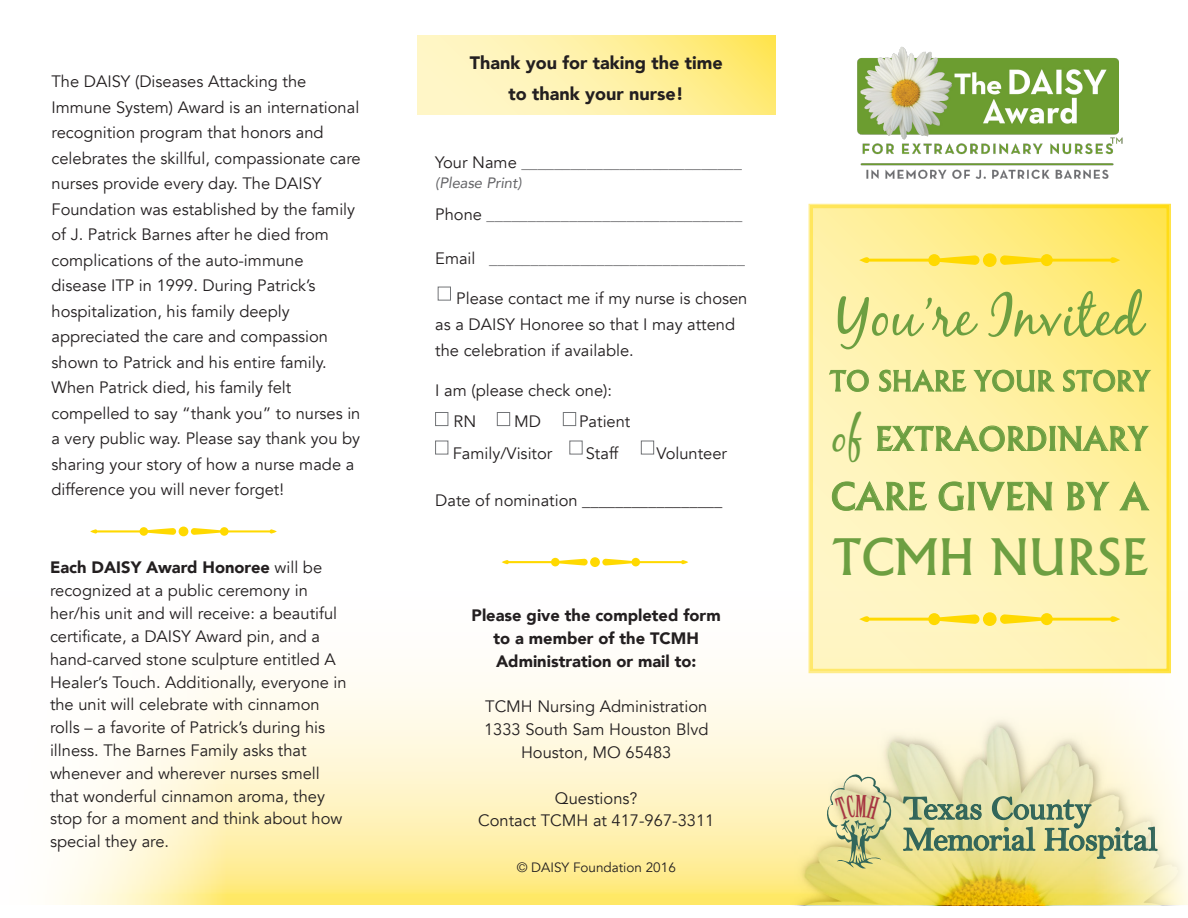
<style>
.page{position:relative;width:1188px;height:918px;background:#fff}
.page>*{position:absolute;margin:0;border:0;box-sizing:border-box;transform-origin:0 0}
.t1{font:57px "Black Jack";color:#6d9f41}
.t2{font:500 48px "Albertus";color:#6d9f41}
.t3{font:500 36px "Albertus";color:#6d9f41}
.t4{font:33.6px/31px "Bell";letter-spacing:-.015em;color:#32665a}
.t5{font:500 31.5px "Albertus";color:#6d9f41}
.t6{font:500 27px "Albertus";color:#6d9f41}
.t7{font:900 18px/30.6px "Avenir";color:#231f20;text-align:center}
.t8{font:16.5px/25.5px "Avenir";color:#231f20}
.t9{font:16.5px "Avenir";color:#636366}
.t10{font:900 16.5px/22.8px "Avenir";color:#231f20;text-align:center}
.t11{font:italic 15px "Avenir";letter-spacing:-.005em;color:#636366}
.t12{font:13.5px "Avenir";color:#231f20}
.s1{font-weight:900}
.s2{color:#231f20}
.s3{font-family:"Black Jack";font-weight:400;font-size:45px}
</style>
<div class="page">
<svg style="left:227px;top:573px;width:866px;height:331px"></svg>
<svg style="left:1093px;top:673px;width:95px;height:233px"></svg>
<svg style="left:55px;top:675px;width:172px;height:230px"></svg>
<svg style="left:814px;top:209px;width:352px;height:459px;background:#fff0a4"></svg>
<svg style="left:829px;top:369px;width:40px;height:23px"></svg>
<svg style="left:879px;top:367px;width:177px;height:25px;background:#e0df90"></svg>
<svg style="left:1063px;top:369px;width:89px;height:23px;background:#dddb79"></svg>
<svg style="left:877px;top:423px;width:273px;height:29px;background:#e3e193"></svg>
<svg style="left:832px;top:478px;width:96px;height:33px;background:#e6e6a9"></svg>
<svg style="left:938px;top:481px;width:115px;height:30px;background:#e3e39d"></svg>
<svg style="left:1067px;top:482px;width:44px;height:29px"></svg>
<svg style="left:1118px;top:478px;width:32px;height:33px"></svg>
<svg style="left:902px;top:795px;width:256px;height:111px;background:#d6d084"></svg>
<svg style="left:417px;top:36px;width:358px;height:79px;background:#fff0a3"></svg>
<img style="left:857px;top:46px;width:266px;height:133px">
<svg style="left:1000px;top:255px;width:120px;height:10px"></svg>
<div style="left:983px;top:253px;width:14px;height:14px;background:#ffd900;border-radius:50%"></div>
<svg style="left:859px;top:255px;width:120px;height:10px"></svg>
<div style="left:928px;top:254px;width:12px;height:12px;background:#ffd900;border-radius:50%"></div>
<div style="left:1041px;top:254px;width:12px;height:12px;background:#ffd900;border-radius:50%"></div>
<svg style="left:1000px;top:614px;width:120px;height:10px"></svg>
<div style="left:983px;top:612px;width:14px;height:14px;background:#ffd900;border-radius:50%"></div>
<svg style="left:859px;top:614px;width:120px;height:10px"></svg>
<div style="left:928px;top:613px;width:12px;height:12px;background:#ffd900;border-radius:50%"></div>
<div style="left:1041px;top:613px;width:12px;height:12px;background:#ffd900;border-radius:50%"></div>
<svg style="left:191px;top:528px;width:86px;height:7px"></svg>
<div style="left:179px;top:527px;width:9px;height:9px;background:#ffd900;border-radius:50%"></div>
<svg style="left:90px;top:528px;width:86px;height:7px"></svg>
<div style="left:140px;top:527px;width:8px;height:9px;background:#ffd900;border-radius:50%"></div>
<div style="left:220px;top:527px;width:9px;height:9px;background:#ffd900;border-radius:50%"></div>
<svg style="left:602px;top:559px;width:86px;height:7px"></svg>
<div style="left:590px;top:557px;width:10px;height:10px;background:#ffd900;border-radius:50%"></div>
<svg style="left:502px;top:559px;width:86px;height:7px"></svg>
<div style="left:551px;top:558px;width:9px;height:8px;background:#ffd900;border-radius:50%"></div>
<div style="left:631px;top:558px;width:9px;height:8px;background:#ffd900;border-radius:50%"></div>
<div style="left:438px;top:287px;width:13px;height:14px;background:#fff;border:1px solid #727477"></div>
<div style="left:435px;top:412px;width:13px;height:14px;background:#fff;border:1px solid #727477"></div>
<div style="left:497px;top:412px;width:13px;height:14px;background:#fff;border:1px solid #727477"></div>
<div style="left:563px;top:412px;width:13px;height:14px;background:#fff;border:1px solid #727477"></div>
<div style="left:435px;top:441px;width:13px;height:13px;background:#fff;border:1px solid #727477"></div>
<div style="left:569px;top:441px;width:14px;height:13px;background:#fff;border:1px solid #727477"></div>
<div style="left:641px;top:441px;width:13px;height:13px;background:#fff;border:1px solid #727477"></div>
<svg style="left:823px;top:768px;width:69px;height:102px;background:#d7d69f"></svg>
<p class="t8" style="left:52px;top:69px;width:311px">The DAISY (Diseases Attacking the Immune System) Award is an international recognition program that honors and celebrates the skillful, compassionate care nurses provide every day. The DAISY Foundation was established by the family of J. Patrick Barnes after he died from complications of the auto-immune disease ITP in 1999. During Patrick’s hospitalization, his family deeply appreciated the care and compassion shown to Patrick and his entire family.<br>When Patrick died, his family felt compelled to say “thank you” to nurses in a very public way. Please say thank you by sharing your story of how a nurse made a difference you will never forget!</p>
<p class="t8" style="left:50px;top:557px;width:298px;line-height:22.8px"><span class="s1">Each DAISY Award Honoree</span> will be recognized at a public ceremony in her/his unit and will receive: a beautiful certificate, a DAISY Award pin, and a hand-carved stone sculpture entitled A Healer’s Touch. Additionally, everyone in the unit will celebrate with cinnamon rolls – a favorite of Patrick’s during his illness. The Barnes Family asks that whenever and wherever nurses smell that wonderful cinnamon aroma, they stop for a moment and think about how special they are.</p>
<p class="t7" style="left:470px;top:47px;width:254px">Thank you for taking the time to thank your nurse!</p>
<p class="t9" style="left:435px;top:153px;width:308px"><span class="s2">Your Name</span> ___________________________</p>
<p class="t11" style="left:435px;top:174px;width:88px">(Please Print)</p>
<p class="t9" style="left:435px;top:204px;width:309px"><span class="s2">Phone</span> _______________________________</p>
<p class="t9" style="left:435px;top:248px;width:311px"><span class="s2">Email</span> _______________________________</p>
<p class="t8" style="left:435px;top:286px;width:314px;text-indent:21px">Please contact me if my nurse is chosen as a DAISY Honoree so that I may attend the celebration if available.</p>
<p class="t8" style="left:454px;top:374px;width:160px;line-height:31.8px;text-indent:-18px">I am (please check one):<br>RN</p>
<p class="t8" style="left:514px;top:409px;width:28px">MD</p>
<p class="t8" style="left:579px;top:409px;width:53px">Patient</p>
<p class="t8" style="left:453px;top:441px;width:101px">Family/Visitor</p>
<p class="t8" style="left:586px;top:441px;width:34px">Staff</p>
<p class="t8" style="left:657px;top:441px;width:72px">Volunteer</p>
<p class="t8" style="left:435px;top:488px;width:289px">Date of nomination _________________</p>
<p class="t10" style="left:472px;top:604px;width:251px">Please give the completed form to a member of the TCMH<br>Administration or mail to:</p>
<p class="t8" style="left:484px;top:696px;width:226px;line-height:22.8px;text-align:center">TCMH Nursing Administration<br>1333 South Sam Houston Blvd<br>Houston, MO 65483</p>
<p class="t8" style="left:478px;top:787px;width:238px;line-height:22.8px;text-align:center">Questions?<br>Contact TCMH at 417-967-3311</p>
<p class="t12" style="left:517px;top:859px;width:161px">© DAISY Foundation 2016</p>
<h1 class="t1" style="left:837px;top:282px;width:307px">You’re Invited</h1>
<h3 class="t6" style="left:829px;top:364px;width:323px">TO SHARE YOUR STORY</h3>
<h3 class="t5" style="left:832px;top:419px;width:318px"><span class="s3">of</span> EXTRAORDINARY</h3>
<h3 class="t3" style="left:831px;top:474px;width:319px">CARE GIVEN BY A</h3>
<h2 class="t2" style="left:831px;top:528px;width:318px">TCMH NURSE</h2>
<h3 class="t4" style="left:903px;top:793px;width:256px">Texas County<br>Memorial Hospital</h3>
</div>
